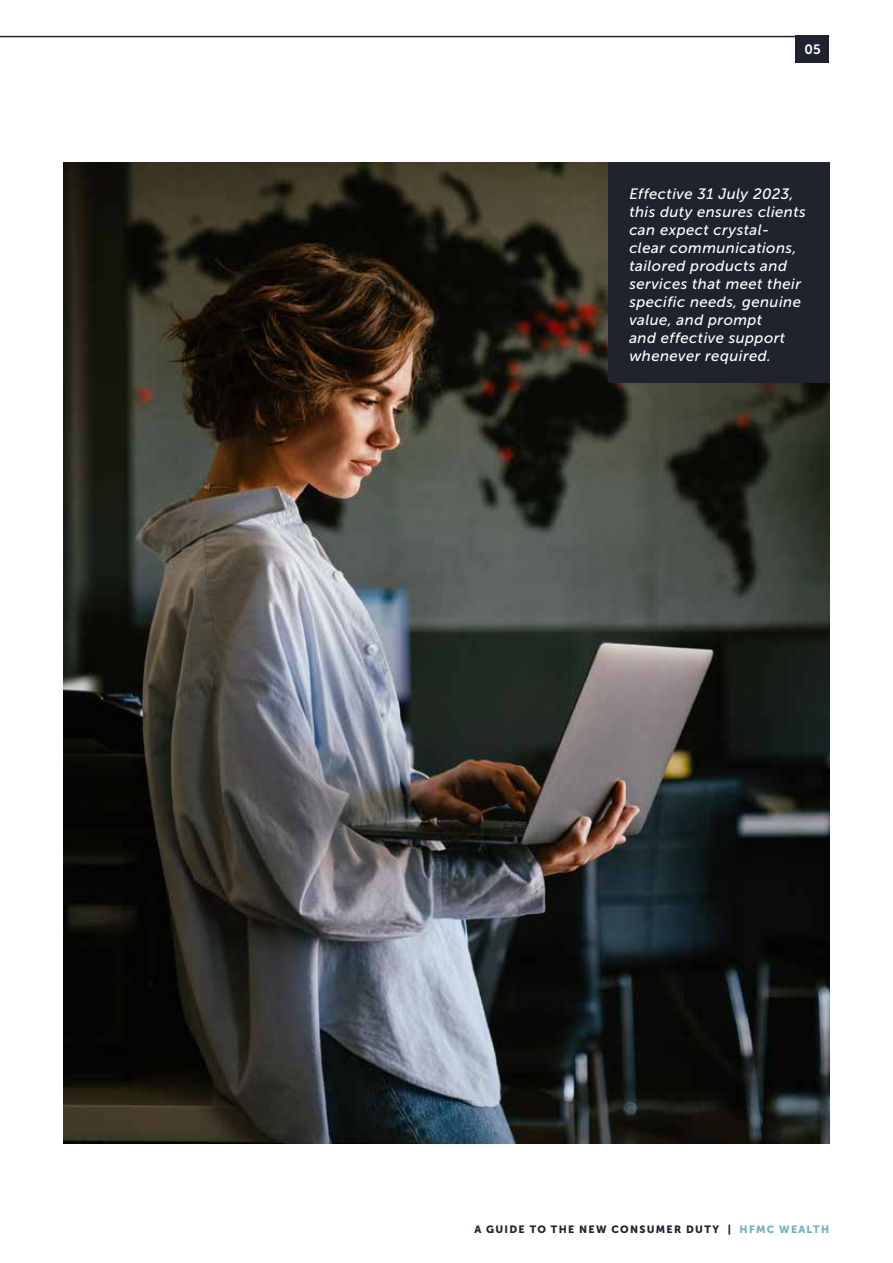
<style>
.page{position:relative;width:893px;height:1263px;background:#fff}
.page>*{position:absolute;margin:0;border:0;box-sizing:border-box;transform-origin:0 0}
.t1{font:italic 15px/18px "Museo Sans 500";letter-spacing:.03em;color:#fff}
.t2{font:13.5px "Museo Sans 700";color:#fff}
.t3{font:10.5px "Museo Sans 900";letter-spacing:.12em;color:#20232e}
.s1{color:#73b1be}
</style>
<div class="page">
<img style="left:64px;top:162px;width:765px;height:982px">
<div style="left:608px;top:162px;width:221px;height:221px;background:#20232e"></div>
<hr style="left:0;top:36px;width:829px;height:1px;background:#20232e">
<div style="left:795px;top:36px;width:34px;height:27px;background:#20232e"></div>
<p class="t2" style="left:804px;top:42px;width:18px">05</p>
<p class="t1" style="left:629px;top:185px;width:178px">Effective 31 July 2023, this duty ensures clients can expect crystal&shy;clear communications, tailored products and services that meet their specific needs, genuine value, and prompt<br>and effective support whenever required.</p>
<p class="t3" style="left:474px;top:1224px;width:356px">A GUIDE TO THE NEW CONSUMER DUTY | <span class="s1">HFMC WEALTH</span></p>
</div>
